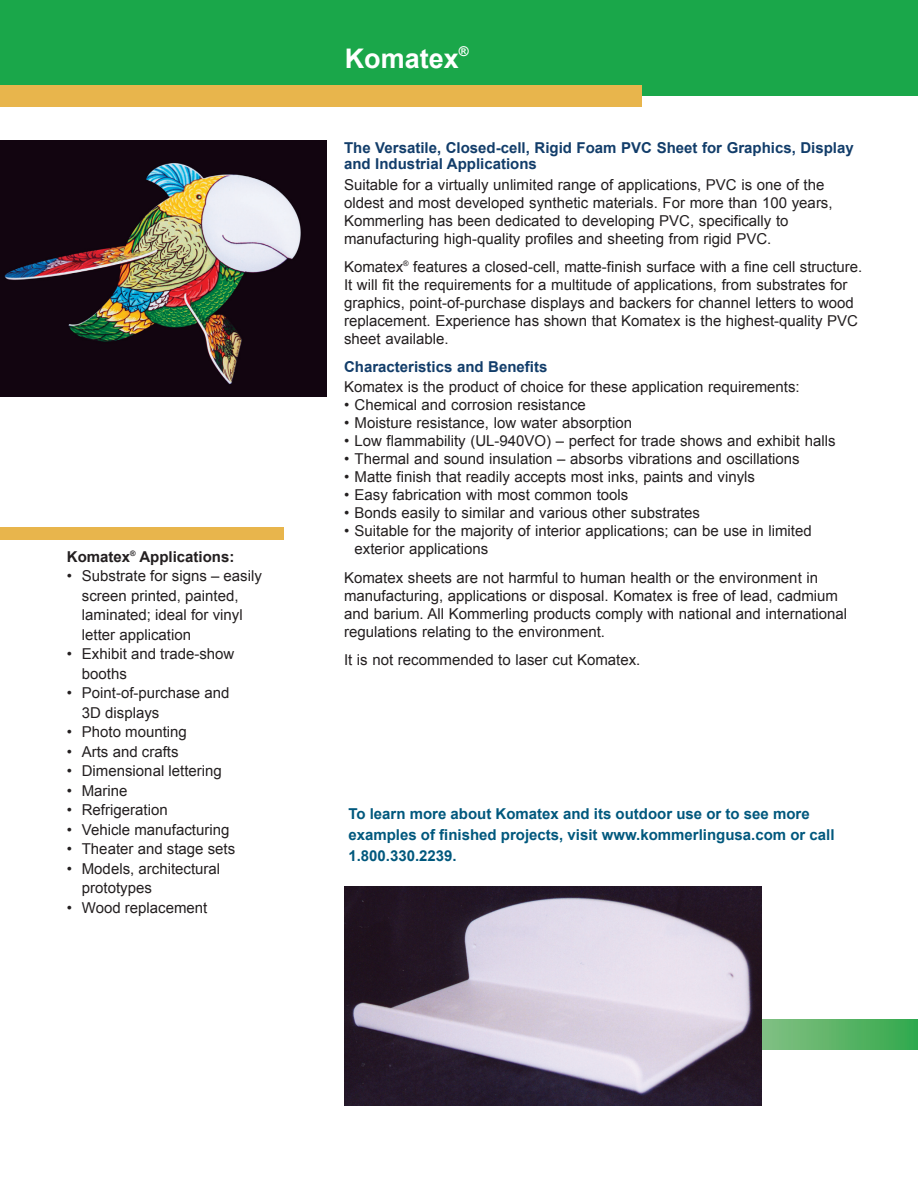
<style>
.page{position:relative;width:918px;height:1188px;background:#fff}
.page>*{position:absolute;margin:0;border:0;box-sizing:border-box;transform-origin:0 0}
.t1{font:700 27px "Arial";color:#fff}
.t2{font:15px/18px "Arial";color:#231f20}
.t3{font:700 15px/21px "Arial";color:#00587d}
.t4{font:700 15px/16.5px "Arial";color:#123d6a}
.t5{font:700 15px "Arial";color:#231f20}
</style>
<div class="page">
<div style="left:0;top:0;width:918px;height:96px;background:#1aa74a"></div>
<div style="left:0;top:85px;width:642px;height:22px;background:#e8b54c"></div>
<img style="left:0;top:141px;width:326px;height:255px">
<div style="left:0;top:527px;width:284px;height:13px;background:#e8b54c"></div>
<svg style="left:762px;top:1019px;width:156px;height:31px;background:#5ab467"></svg>
<img style="left:345px;top:886px;width:417px;height:220px">
<p class="t5" style="left:67px;top:547px;width:169px">Komatex<sup>®</sup> Applications:</p>
<p class="t2" style="left:82px;top:567px;width:182px;line-height:19.5px;text-indent:-15px">• Substrate for signs – easily screen printed, painted, laminated; ideal for vinyl letter application</p>
<p class="t2" style="left:82px;top:645px;width:154px;line-height:19.5px;text-indent:-15px">• Exhibit and trade-show booths</p>
<p class="t2" style="left:82px;top:684px;width:149px;line-height:19.5px;text-indent:-15px">• Point-of-purchase and<br>3D displays</p>
<p class="t2" style="left:67px;top:723px;width:122px">• Photo mounting</p>
<p class="t2" style="left:67px;top:743px;width:113px">• Arts and crafts</p>
<p class="t2" style="left:67px;top:762px;width:157px">• Dimensional lettering</p>
<p class="t2" style="left:67px;top:782px;width:62px">• Marine</p>
<p class="t2" style="left:67px;top:801px;width:102px">• Refrigeration</p>
<p class="t2" style="left:67px;top:821px;width:164px">• Vehicle manufacturing</p>
<p class="t2" style="left:67px;top:840px;width:170px">• Theater and stage sets</p>
<p class="t2" style="left:82px;top:859px;width:140px;line-height:19.5px;text-indent:-15px">• Models, architectural prototypes</p>
<p class="t2" style="left:67px;top:899px;width:142px">• Wood replacement</p>
<h1 class="t1" style="left:345px;top:41px;width:125px">Komatex<sup>®</sup></h1>
<p class="t4" style="left:344px;top:140px;width:511px">The Versatile, Closed-cell, Rigid Foam PVC Sheet for Graphics, Display and Industrial Applications</p>
<p class="t2" style="left:344px;top:175px;width:490px">Suitable for a virtually unlimited range of applications, PVC is one of the oldest and most developed synthetic materials. For more than 100 years, Kommerling has been dedicated to developing PVC, specifically to manufacturing high-quality profiles and sheeting from rigid PVC.</p>
<p class="t2" style="left:344px;top:258px;width:520px">Komatex<sup>®</sup> features a closed-cell, matte-finish surface with a fine cell structure.<br>It will fit the requirements for a multitude of applications, from substrates for graphics, point-of-purchase displays and backers for channel letters to wood replacement. Experience has shown that Komatex is the highest-quality PVC sheet available.</p>
<p class="t4" style="left:344px;top:359px;width:205px">Characteristics and Benefits</p>
<p class="t2" style="left:344px;top:378px;width:457px">Komatex is the product of choice for these application requirements:</p>
<p class="t2" style="left:344px;top:396px;width:243px">• Chemical and corrosion resistance</p>
<p class="t2" style="left:344px;top:414px;width:290px">• Moisture resistance, low water absorption</p>
<p class="t2" style="left:344px;top:432px;width:493px">• Low flammability (UL-940VO) – perfect for trade shows and exhibit halls</p>
<p class="t2" style="left:344px;top:450px;width:457px">• Thermal and sound insulation – absorbs vibrations and oscillations</p>
<p class="t2" style="left:344px;top:468px;width:413px">• Matte finish that readily accepts most inks, paints and vinyls</p>
<p class="t2" style="left:344px;top:486px;width:286px">• Easy fabrication with most common tools</p>
<p class="t2" style="left:344px;top:504px;width:357px">• Bonds easily to similar and various other substrates</p>
<p class="t2" style="left:355px;top:522px;width:459px;text-indent:-10px">• Suitable for the majority of interior applications; can be use in limited exterior applications</p>
<p class="t2" style="left:344px;top:569px;width:505px">Komatex sheets are not harmful to human health or the environment in manufacturing, applications or disposal. Komatex is free of lead, cadmium and barium. All Kommerling products comply with national and international regulations relating to the environment.</p>
<p class="t2" style="left:344px;top:651px;width:298px">It is not recommended to laser cut Komatex.</p>
<p class="t3" style="left:348px;top:804px;width:488px">To learn more about Komatex and its outdoor use or to see more examples of finished projects, visit www.kommerlingusa.com or call<br>1.800.330.2239.</p>
</div>
